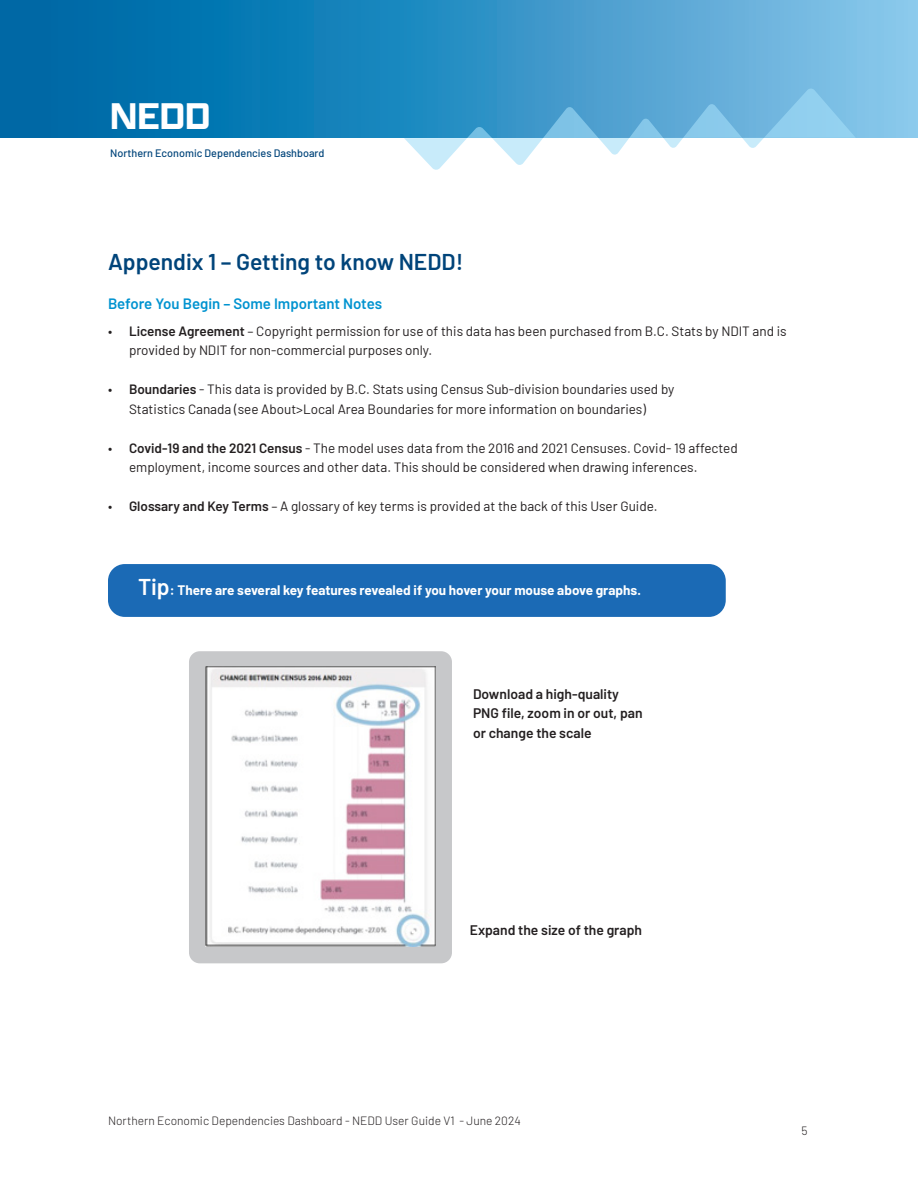
<style>
.page{position:relative;width:918px;height:1188px;background:#fff}
.page>*{position:absolute;margin:0;border:0;box-sizing:border-box;transform-origin:0 0}
.t1{font:600 39.6px "Apotek Extra Wide";color:#fff}
.t2{font:600 22.8px "Barlow";color:#00447a}
.Subhead{font:600 15px "Barlow";color:#0093d0}
.bullet_copy{font:600 13.8px/19.5px "Barlow";color:#231f20}
.bullet_copy-2{font:13.5px/19.5px "Barlow";color:#231f20}
.t3{font:700 13.5px "Barlow";letter-spacing:-.005em;color:#fff}
.t4{font:300 12px "Barlow";color:#231f20}
.t5{font:500 10.8px "Barlow";color:#00447a}
.s1{font-weight:600}
.s2{font-weight:600;font-size:22.8px}
</style>
<div class="page">
<div style="left:189px;top:651px;width:263px;height:312px;background:#c7c8ca;border-radius:11px"></div>
<div style="left:108px;top:564px;width:618px;height:53px;background:#1b6ab5;border-radius:17px"></div>
<img style="left:205px;top:666px;width:230px;height:280px">
<svg style="left:0;top:0;width:918px;height:138px;background:#2d8ec2"></svg>
<svg style="left:404px;top:89px;width:452px;height:81px"></svg>
<p class="t1" style="left:110px;top:91px;width:102px">NEDD</p>
<p class="t5" style="left:110px;top:145px;width:216px">Northern Economic Dependencies Dashboard</p>
<p class="t2" style="left:108px;top:245px;width:357px">Appendix 1 – Getting to know NEDD!</p>
<p class="Subhead" style="left:108px;top:293px;width:276px">Before You Begin – Some Important Notes</p>
<p class="bullet_copy-2" style="left:129px;top:320px;width:659px;text-indent:-21px">• <span class="s1">License Agreement</span> – Copyright permission for use of this data has been purchased from B.C. Stats by NDIT and is provided by NDIT for non-commercial purposes only.</p>
<p class="bullet_copy-2" style="left:108px;top:378px;width:568px">• <span class="s1">Boundaries</span> - This data is provided by B.C. Stats using Census Sub-division boundaries used by</p>
<p class="bullet_copy-2" style="left:129px;top:398px;width:518px">Statistics Canada (see About&gt;Local Area Boundaries for more information on boundaries)</p>
<p class="bullet_copy-2" style="left:129px;top:437px;width:610px;text-indent:-21px">• <span class="s1">Covid-19 and the 2021 Census</span> - The model uses data from the 2016 and 2021 Censuses. Covid- 19 affected employment, income sources and other data. This should be considered when drawing inferences.</p>
<p class="bullet_copy-2" style="left:108px;top:495px;width:551px">• <span class="s1">Glossary and Key Terms</span> – A glossary of key terms is provided at the back of this User Guide.</p>
<p class="t3" style="left:138px;top:580px;width:505px"><span class="s2">Tip</span>: There are several key features revealed if you hover your mouse above graphs.</p>
<p class="bullet_copy" style="left:473px;top:683px;width:171px">Download a high-quality<br>PNG file, zoom in or out, pan or change the scale</p>
<p class="bullet_copy" style="left:470px;top:919px;width:174px">Expand the size of the graph</p>
<p class="t4" style="left:108px;top:1112px;width:414px">Northern Economic Dependencies Dashboard - NEDD User Guide V1 - June 2024</p>
<p class="t4" style="left:801px;top:1122px;width:8px">5</p>
</div>
